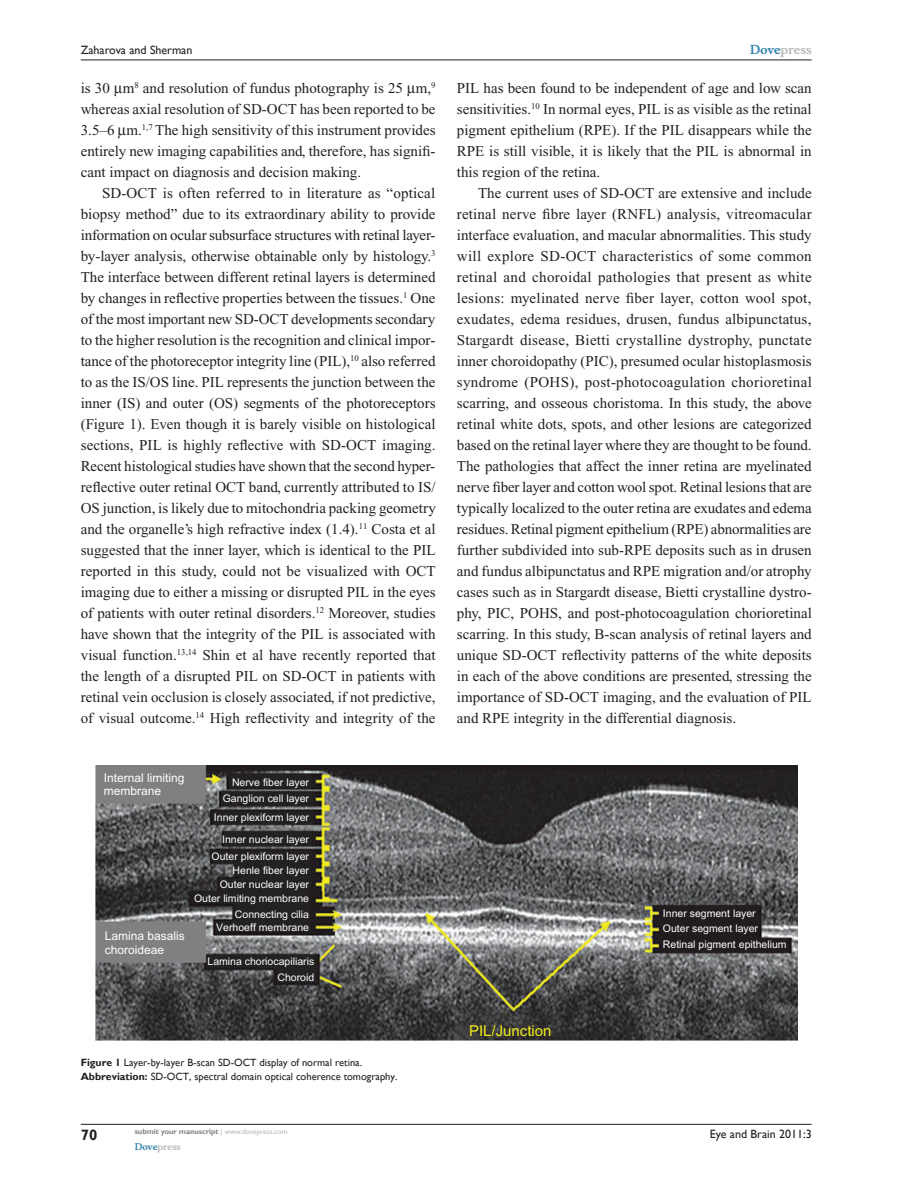
<style>
.page{position:relative;width:918px;height:1188px;background:#fff}
.page>*{position:absolute;margin:0;border:0;box-sizing:border-box;transform-origin:0 0}
.t1{font:15px/21px "Times New Roman";color:#231f20;text-align:justify}
.t2{font:15px "Arial";color:#f2eb17}
.t3{font:700 15px "Gill Sans";color:#231f20}
.t4{font:12px/13.5px "Arial";color:#fff}
.t5{font:12px "Gill Sans";color:#231f20}
.t6{font:700 12px "Musee";color:#b8b9bc}
.t7{font:10.5px/16.8px "Arial";color:#fff;text-align:right}
.t8{font:10.5px/13.5px "Gill Sans";color:#231f20}
.t9{font:700 9px "Musee";color:#b8b9bc}
.t10{font:700 7.5px "Gill Sans";color:#808285}
.s1{font-weight:700}
.s2{font-weight:400;color:#b8b9bc}
.s3{color:#3485ae}
</style>
<div class="page">
<hr style="left:81px;top:1124px;width:731px;height:1px;background:#231f20">
<hr style="left:81px;top:60px;width:731px;height:1px;background:#231f20">
<img style="left:95px;top:766px;width:702px;height:275px">
<p class="t5" style="left:81px;top:43px;width:113px">Zaharova and Sherman</p>
<p class="t1" style="left:81px;top:77px;width:356px">is 30 m<sup>8</sup> and resolution of fundus photography is 25 m,<sup>9 </sup>whereas axial resolution of SD-OCT has been reported to be 3.5–6 m.<sup>1,7</sup> The high sensitivity of this instrument provides entirely new imaging capabilities and, therefore, has signifi&shy;cant impact on diagnosis and decision making.</p>
<p class="t1" style="left:81px;top:182px;width:357px;text-indent:21px">SD-OCT is often referred to in literature as “optical biopsy method” due to its extraordinary ability to provide information on ocular subsurface structures with retinal layer&shy;by-layer analysis, otherwise obtainable only by histology.<sup>3<br></sup>The interface between different retinal layers is determined by changes in reflective properties between the tissues.<sup>1</sup> One of the most important new SD-OCT developments secondary to the higher resolution is the recognition and clinical impor&shy;tance of the photoreceptor integrity line (PIL),<sup>10</sup> also referred to as the IS/OS line. PIL represents the junction between the inner (IS) and outer (OS) segments of the photoreceptors (Figure 1). Even though it is barely visible on histological sections, PIL is highly reflective with SD-OCT imaging.<br>Recent histological studies have shown that the second hyper&shy;reflective outer retinal OCT band, currently attributed to IS/ OS junction, is likely due to mitochondria packing geometry and the organelle’s high refractive index (1.4).<sup>11</sup> Costa et al suggested that the inner layer, which is identical to the PIL reported in this study, could not be visualized with OCT imaging due to either a missing or disrupted PIL in the eyes of patients with outer retinal disorders.<sup>12</sup> Moreover, studies have shown that the integrity of the PIL is associated with visual function.<sup>13,14</sup> Shin et al have recently reported that the length of a disrupted PIL on SD-OCT in patients with retinal vein occlusion is closely associated, if not predictive, of visual outcome.<sup>14</sup> High reflectivity and integrity of the</p>
<p class="t4" style="left:104px;top:771px;width:82px">Internal limiting membrane</p>
<p class="t4" style="left:105px;top:930px;width:82px">Lamina basalis choroideae</p>
<p class="t7" style="left:223px;top:774px;width:88px">Nerve fiber layer<br>Ganglion cell layer</p>
<p class="t7" style="left:214px;top:806px;width:97px;line-height:21.9px">Inner plexiform layer<br>Inner nuclear layer</p>
<p class="t7" style="left:212px;top:850px;width:99px;line-height:13.8px">Outer plexiform layer<br>Henle fiber layer</p>
<p class="t7" style="left:194px;top:878px;width:116px;line-height:14.1px">Outer nuclear layer<br>Outer limiting membrane</p>
<p class="t7" style="left:216px;top:908px;width:94px;line-height:13px">Connecting cilia<br>Verhoeff membrane</p>
<p class="t7" style="left:208px;top:953px;width:108px;line-height:16.4px">Lamina choriocapiliaris<br>Choroid</p>
<p class="t8" style="left:81px;top:1056px;width:318px"><span class="s1">Figure 1</span> Layer-by-layer B-scan SD-OCT display of normal retina.<br><span class="s1">Abbreviation:</span> SD-OCT, spectral domain optical coherence tomography.</p>
<p class="t3" style="left:81px;top:1126px;width:18px">70</p>
<p class="t10" style="left:135px;top:1127px;width:154px">submit your manuscript <span class="s2">| www.dovepress.com</span></p>
<p class="t9" style="left:135px;top:1141px;width:48px"><span class="s3">Dove</span>press</p>
<p class="t6" style="left:750px;top:43px;width:63px"><span class="s3">Dove</span>press</p>
<p class="t1" style="left:457px;top:77px;width:356px">PIL has been found to be independent of age and low scan sensitivities.<sup>10</sup> In normal eyes, PIL is as visible as the retinal pigment epithelium (RPE). If the PIL disappears while the RPE is still visible, it is likely that the PIL is abnormal in this region of the retina.</p>
<p class="t1" style="left:457px;top:182px;width:357px;text-indent:21px">The current uses of SD-OCT are extensive and include retinal nerve fibre layer (RNFL) analysis, vitreomacular interface evaluation, and macular abnormalities. This study will explore SD-OCT characteristics of some common retinal and choroidal pathologies that present as white lesions: myelinated nerve fiber layer, cotton wool spot, exudates, edema residues, drusen, fundus albipunctatus, Stargardt disease, Bietti crystalline dystrophy, punctate inner choroidopathy (PIC), presumed ocular histoplasmosis syndrome (POHS), post-photocoagulation chorioretinal scarring, and osseous choristoma. In this study, the above retinal white dots, spots, and other lesions are categorized based on the retinal layer where they are thought to be found.<br>The pathologies that affect the inner retina are myelinated nerve fiber layer and cotton wool spot. Retinal lesions that are typically localized to the outer retina are exudates and edema residues. Retinal pigment epithelium (RPE) abnormalities are further subdivided into sub-RPE deposits such as in drusen and fundus albipunctatus and RPE migration and/or atrophy cases such as in Stargardt disease, Bietti crystalline dystro&shy;phy, PIC, POHS, and post-photocoagulation chorioretinal scarring. In this study, B-scan analysis of retinal layers and unique SD-OCT reflectivity patterns of the white deposits in each of the above conditions are presented, stressing the importance of SD-OCT imaging, and the evaluation of PIL and RPE integrity in the differential diagnosis.</p>
<p class="t2" style="left:469px;top:1022px;width:84px">PIL/Junction</p>
<p class="t7" style="left:663px;top:906px;width:97px;line-height:15px;text-align:left">Inner segment layer<br>Outer segment layer</p>
<p class="t7" style="left:663px;top:936px;width:125px">Retinal pigment epithelium</p>
<p class="t5" style="left:710px;top:1127px;width:103px">Eye and Brain 2011:3</p>
</div>
